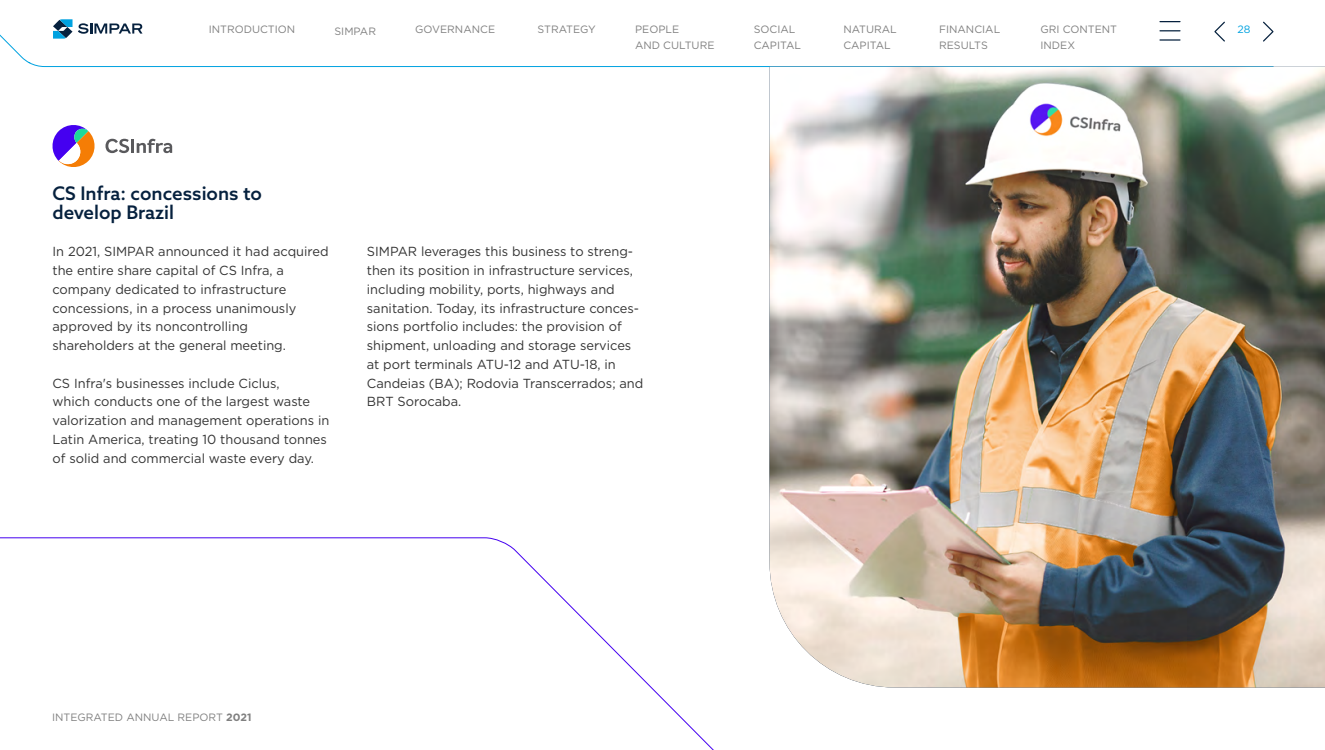
<style>
.page{position:relative;width:1325px;height:750px;background:#fff}
.page>*{position:absolute;margin:0;border:0;box-sizing:border-box;transform-origin:0 0}
.t1{font:500 18.75px/18.8px "Azo Sans";color:#06213e}
.t2{font:13.12px/18.8px "Gotham";color:#333}
.t3{font:10.62px/15px "Gotham";color:#808080}
.t4{font:10.62px "Gotham";color:#00a2e0}
.s1{font-weight:700}
</style>
<div class="page">
<svg style="left:58px;top:19px;width:15px;height:2px"></svg>
<svg style="left:0;top:21px;width:1274px;height:46px"></svg>
<svg style="left:106px;top:139px;width:23px;height:14px"></svg>
<hr style="left:131px;top:139px;width:3px;height:14px;background:#59595c">
<svg style="left:137px;top:139px;width:35px;height:14px"></svg>
<svg style="left:52px;top:125px;width:43px;height:42px"></svg>
<img style="left:770px;top:67px;width:555px;height:470px">
<svg style="left:0;top:537px;width:1325px;height:213px"></svg>
<p class="t3" style="left:209px;top:22px;width:88px">INTRODUCTION</p>
<p class="t3" style="left:334px;top:23px;width:43px">SIMPAR</p>
<p class="t3" style="left:415px;top:22px;width:81px">GOVERNANCE</p>
<p class="t3" style="left:538px;top:22px;width:60px">STRATEGY</p>
<p class="t3" style="left:635px;top:22px;width:81px">PEOPLE<br>AND CULTURE</p>
<p class="t3" style="left:754px;top:22px;width:49px">SOCIAL<br>CAPITAL</p>
<p class="t3" style="left:843px;top:22px;width:55px">NATURAL<br>CAPITAL</p>
<p class="t3" style="left:939px;top:22px;width:63px">FINANCIAL<br>RESULTS</p>
<p class="t3" style="left:1040px;top:22px;width:78px">GRI CONTENT<br>INDEX</p>
<p class="t4" style="left:1237px;top:23px;width:15px">28</p>
<h1 class="t1" style="left:52px;top:184px;width:211px">CS Infra: concessions to develop Brazil</h1>
<p class="t2" style="left:52px;top:242px;width:278px">In 2021, SIMPAR announced it had acquired the entire share capital of CS Infra, a company dedicated to infrastructure concessions, in a process unanimously approved by its noncontrolling shareholders at the general meeting.</p>
<p class="t2" style="left:52px;top:373px;width:278px">CS Infra's businesses include Ciclus,<br>which conducts one of the largest waste valorization and management operations in Latin America, treating 10 thousand tonnes of solid and commercial waste every day.</p>
<p class="t2" style="left:367px;top:242px;width:278px">SIMPAR leverages this business to streng&shy;then its position in infrastructure services, including mobility, ports, highways and sanitation. Today, its infrastructure conces&shy;sions portfolio includes: the provision of shipment, unloading and storage services at port terminals ATU-12 and ATU-18, in Candeias (BA); Rodovia Transcerrados; and BRT Sorocaba.</p>
<p class="t3" style="left:52px;top:710px;width:201px">INTEGRATED ANNUAL REPORT <span class="s1">2021</span></p>
</div>
